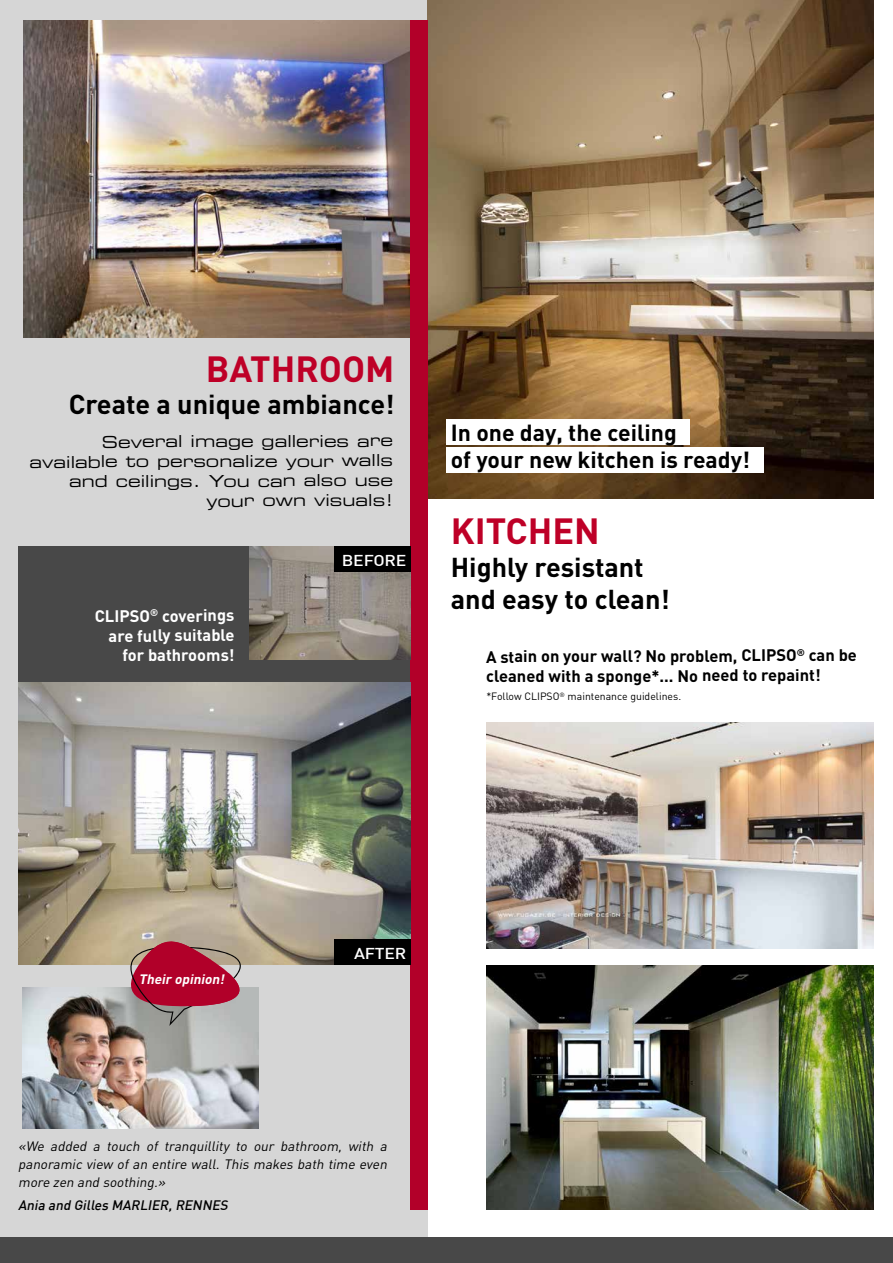
<style>
.page{position:relative;width:893px;height:1263px;background:#fff}
.page>*{position:absolute;margin:0;border:0;box-sizing:border-box;transform-origin:0 0}
.t1{font:700 36px "DIN";color:#be0027}
.t2{font:700 27px/32.4px "DIN";color:#000}
.t3{font:700 22.95px/27.6px "DIN";color:#000}
.t4{font:16.5px/19.6px "Eurostile Extended Two";letter-spacing:-.005em;color:#000;text-align:right}
.t5{font:700 16.5px/19.8px "DIN";letter-spacing:-.005em;color:#000}
.t6{font:700 16.5px/19.8px "DIN";letter-spacing:-.005em;color:#fff;text-align:right}
.t7{font:500 15.45px "DIN";letter-spacing:-.01em;color:#fff;scale:1.14 1}
.t8{font:italic 13.5px/18px "DIN";color:#000;text-align:justify}
.t9{font:italic 500 13.5px "DIN";color:#000}
.t10{font:italic 700 13.5px "DIN";color:#fff}
.t11{font:10.5px "DIN";letter-spacing:-.005em;color:#000}
</style>
<div class="page">
<div style="left:0;top:0;width:428px;height:1263px;background:#d6d6d6"></div>
<div style="left:18px;top:546px;width:392px;height:136px;background:#484848"></div>
<img style="left:486px;top:966px;width:388px;height:243px">
<img style="left:486px;top:723px;width:388px;height:225px">
<img style="left:428px;top:0;width:446px;height:499px">
<img style="left:23px;top:20px;width:388px;height:317px">
<img style="left:22px;top:988px;width:236px;height:140px">
<div style="left:411px;top:20px;width:17px;height:1189px;background:#b20029"></div>
<img style="left:18px;top:682px;width:393px;height:282px">
<img style="left:250px;top:546px;width:161px;height:114px">
<div style="left:0;top:1237px;width:892px;height:26px;background:#484848"></div>
<div style="left:447px;top:419px;width:243px;height:26px;background:#fff"></div>
<div style="left:447px;top:447px;width:317px;height:26px;background:#fff"></div>
<svg style="left:126px;top:939px;width:118px;height:87px;background:#ad5564"></svg>
<div style="left:334px;top:939px;width:77px;height:25px;background:#000"></div>
<div style="left:334px;top:546px;width:77px;height:25px;background:#000"></div>
<h1 class="t1" style="left:206px;top:345px;width:190px">BATHROOM</h1>
<h2 class="t2" style="left:69px;top:387px;width:327px">Create a unique ambiance!</h2>
<p class="t4" style="left:30px;top:431px;width:365px">Several image galleries are available to personalize your walls and ceilings. You can also use your own visuals!</p>
<p class="t6" style="left:95px;top:605px;width:142px">CLIPSO<sup>®</sup> coverings are fully suitable for bathrooms!</p>
<p class="t7" style="left:342px;top:551px;width:58px">BEFORE</p>
<h3 class="t3" style="left:451px;top:417px;width:301px">In one day, the ceiling<br>of your new kitchen is ready!</h3>
<h1 class="t1" style="left:451px;top:508px;width:151px">KITCHEN</h1>
<h2 class="t2" style="left:451px;top:550px;width:221px">Highly resistant and easy to clean!</h2>
<p class="t5" style="left:486px;top:645px;width:372px">A stain on your wall? No problem, CLIPSO<sup>®</sup> can be cleaned with a sponge*... No need to repaint!</p>
<p class="t11" style="left:486px;top:690px;width:196px">*Follow CLIPSO<sup>®</sup> maintenance guidelines.</p>
<p class="t10" style="left:139px;top:970px;width:90px">Their opinion!</p>
<p class="t7" style="left:354px;top:944px;width:48px">AFTER</p>
<p class="t8" style="left:18px;top:1137px;width:373px">«We added a touch of tranquillity to our bathroom, with a panoramic view of an entire wall. This makes bath time even more zen and soothing.»</p>
<p class="t9" style="left:18px;top:1196px;width:214px">Ania and Gilles MARLIER,RENNES</p>
</div>
